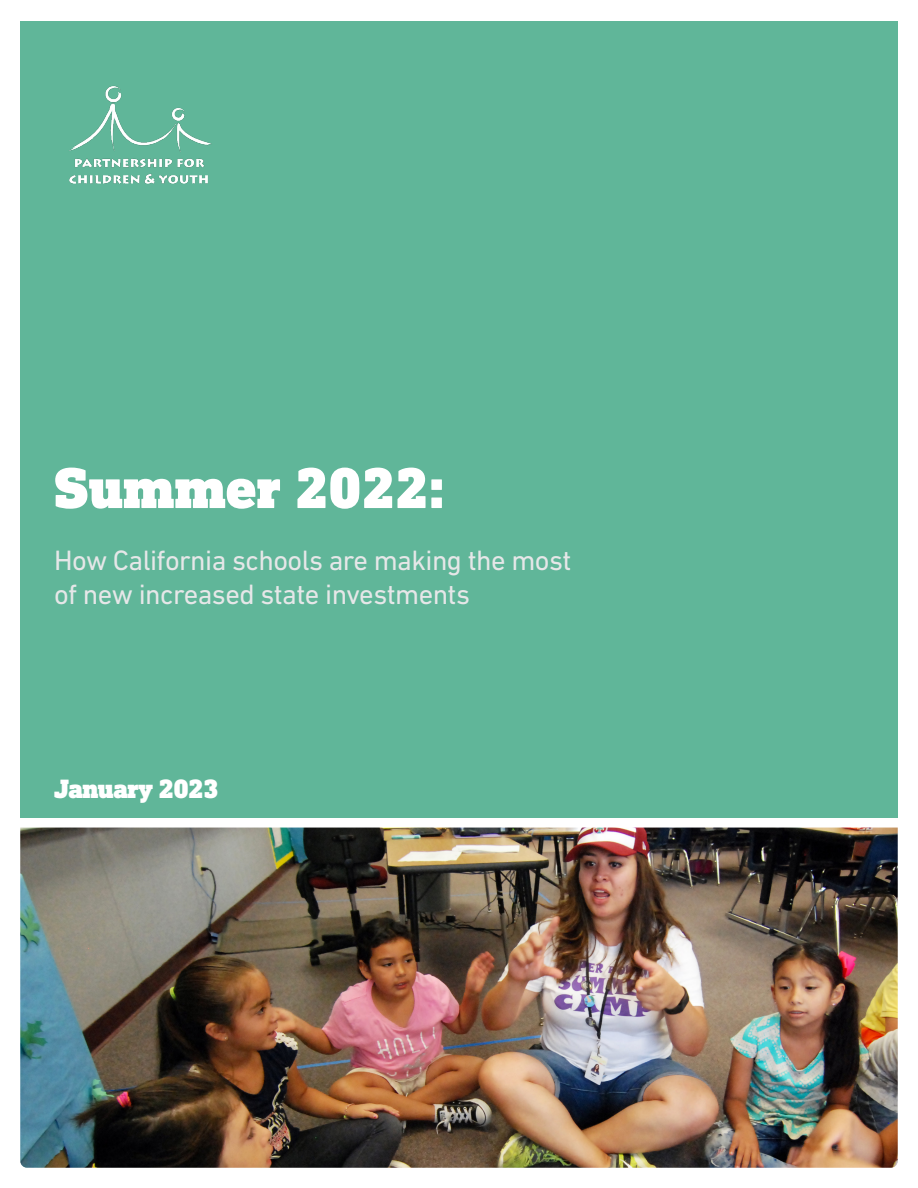
<style>
.page{position:relative;width:918px;height:1188px;background:#fff}
.page>*{position:absolute;margin:0;border:0;box-sizing:border-box;transform-origin:0 0}
.t1{font:900 58.5px "DIN Next Slab Pro";color:#fff}
.t2{font:28.5px/34.5px "DIN Next LT Pro";letter-spacing:-.02em;color:#e6e7e8}
.Introduction_text_DI{font:900 27px "DIN Next Slab Pro";letter-spacing:-.02em;color:#fff}
</style>
<div class="page">
<img style="left:20px;top:828px;width:878px;height:340px">
<div style="left:20px;top:21px;width:878px;height:796px;background:#60b699"></div>
<img style="left:69px;top:86px;width:142px;height:98px">
<p class="t1" style="left:54px;top:453px;width:393px">Summer 2022:</p>
<p class="t2" style="left:54px;top:542px;width:519px">How California schools are making the most of new increased state investments</p>
<p class="Introduction_text_DI" style="left:54px;top:772px;width:166px">January 2023</p>
</div>
